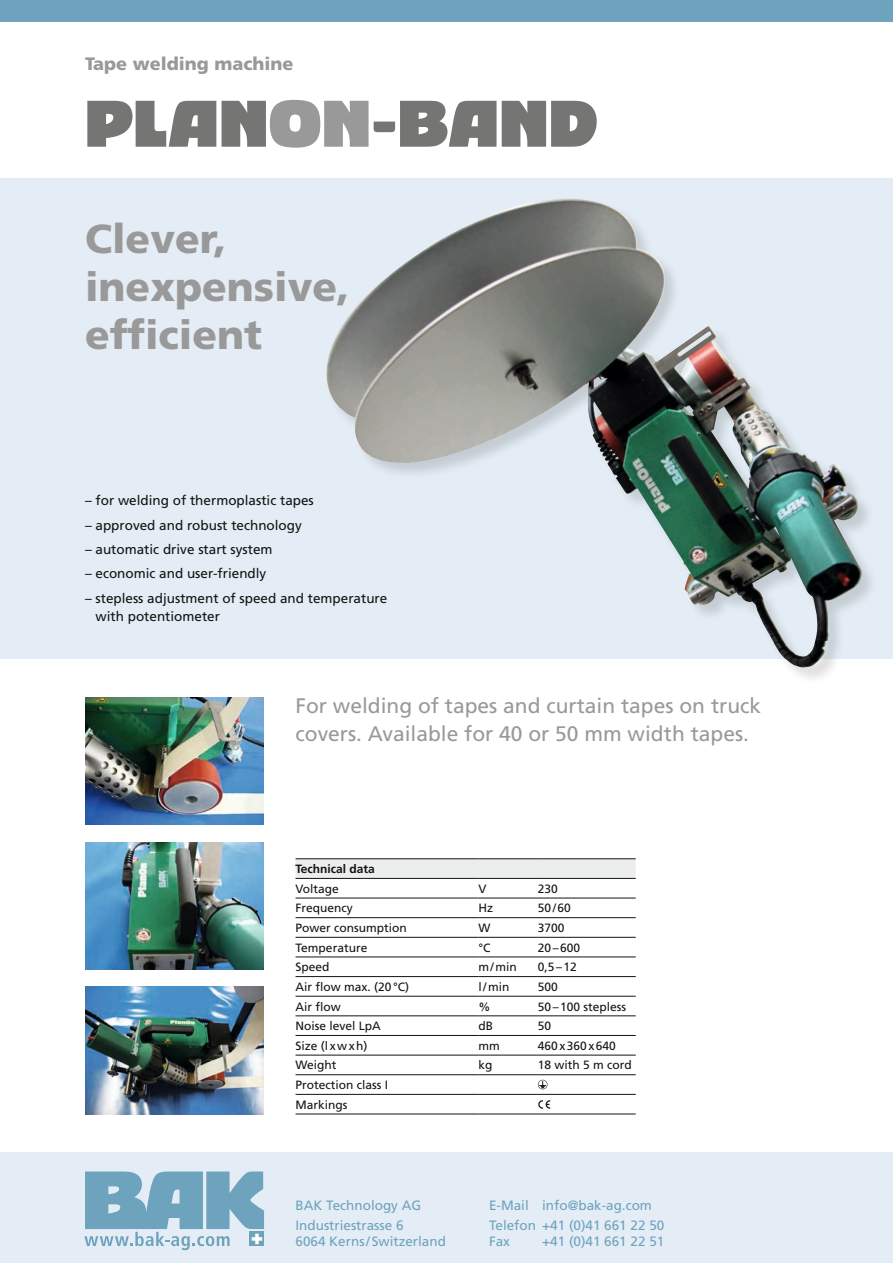
<style>
.page{position:relative;width:893px;height:1263px;background:#fff}
.page>*{position:absolute;margin:0;border:0;box-sizing:border-box;transform-origin:0 0}
.t1{font:64.5px "Bigband LT";color:#757574}
.t2{font:900 40.5px/48px "Frutiger LT";color:#999}
.t3{font:21px/27.9px "Frutiger LT";color:#999}
.t4{font:900 18px "Frutiger LT";color:#999}
.t5{font:13.5px/18px "Frutiger LT";color:#131413}
.t6{font:13.5px/20px "Frutiger LT";color:#6ea3be}
.t7{font:12px/19.6px "Frutiger LT";color:#131413}
.t8{font:700 12px "Frutiger LT";color:#131413}
.t9{font:12px "Frutiger LT";letter-spacing:.125em;color:#131413}
.s1{color:#999}
</style>
<div class="page">
<div style="left:0;top:1152px;width:893px;height:111px;background:#e4edf5"></div>
<div style="left:0;top:179px;width:893px;height:480px;background:#e4edf5"></div>
<div style="left:0;top:0;width:893px;height:21px;background:#6ea3be"></div>
<svg style="left:84px;top:1171px;width:180px;height:79px"></svg>
<svg style="left:296px;top:859px;width:340px;height:19px"></svg>
<hr style="left:296px;top:898px;width:182px;height:1px;background:#131413">
<hr style="left:478px;top:898px;width:60px;height:1px;background:#131413">
<hr style="left:538px;top:898px;width:98px;height:1px;background:#131413">
<hr style="left:296px;top:917px;width:182px;height:1px;background:#131413">
<hr style="left:478px;top:917px;width:60px;height:1px;background:#131413">
<hr style="left:538px;top:917px;width:98px;height:1px;background:#131413">
<hr style="left:296px;top:937px;width:182px;height:1px;background:#131413">
<hr style="left:478px;top:937px;width:60px;height:1px;background:#131413">
<hr style="left:538px;top:937px;width:98px;height:1px;background:#131413">
<hr style="left:296px;top:957px;width:182px;height:1px;background:#131413">
<hr style="left:478px;top:957px;width:60px;height:1px;background:#131413">
<hr style="left:538px;top:957px;width:98px;height:1px;background:#131413">
<hr style="left:296px;top:976px;width:182px;height:1px;background:#131413">
<hr style="left:478px;top:976px;width:60px;height:1px;background:#131413">
<hr style="left:538px;top:976px;width:98px;height:1px;background:#131413">
<hr style="left:296px;top:996px;width:182px;height:1px;background:#131413">
<hr style="left:478px;top:996px;width:60px;height:1px;background:#131413">
<hr style="left:538px;top:996px;width:98px;height:1px;background:#131413">
<hr style="left:296px;top:1015px;width:182px;height:1px;background:#131413">
<hr style="left:478px;top:1015px;width:60px;height:1px;background:#131413">
<hr style="left:538px;top:1015px;width:98px;height:1px;background:#131413">
<hr style="left:296px;top:1035px;width:182px;height:1px;background:#131413">
<hr style="left:478px;top:1035px;width:60px;height:1px;background:#131413">
<hr style="left:538px;top:1035px;width:98px;height:1px;background:#131413">
<hr style="left:296px;top:1055px;width:182px;height:1px;background:#131413">
<hr style="left:478px;top:1055px;width:60px;height:1px;background:#131413">
<hr style="left:538px;top:1055px;width:98px;height:1px;background:#131413">
<hr style="left:296px;top:1074px;width:182px;height:1px;background:#131413">
<hr style="left:478px;top:1074px;width:60px;height:1px;background:#131413">
<hr style="left:538px;top:1074px;width:98px;height:1px;background:#131413">
<hr style="left:478px;top:1094px;width:60px;height:1px;background:#131413">
<hr style="left:296px;top:1114px;width:182px;height:1px;background:#131413">
<hr style="left:478px;top:1114px;width:60px;height:1px;background:#131413">
<hr style="left:538px;top:1114px;width:98px;height:1px;background:#131413">
<hr style="left:296px;top:858px;width:182px;height:1px;background:#131413">
<hr style="left:478px;top:858px;width:60px;height:1px;background:#131413">
<hr style="left:538px;top:858px;width:98px;height:1px;background:#131413">
<hr style="left:296px;top:878px;width:182px;height:1px;background:#131413">
<hr style="left:478px;top:878px;width:60px;height:1px;background:#131413">
<hr style="left:538px;top:878px;width:98px;height:1px;background:#131413">
<hr style="left:296px;top:1094px;width:182px;height:1px;background:#131413">
<hr style="left:538px;top:1094px;width:98px;height:1px;background:#131413">
<svg style="left:538px;top:1080px;width:9px;height:9px"></svg>
<svg style="left:538px;top:1100px;width:12px;height:9px"></svg>
<img style="left:85px;top:697px;width:179px;height:128px">
<img style="left:85px;top:842px;width:179px;height:127px">
<img style="left:85px;top:986px;width:179px;height:128px">
<div style="left:326px;top:198px;width:553px;height:486px;background:#131413;opacity:.15"></div>
<img style="left:326px;top:198px;width:537px;height:470px">
<h3 class="t4" style="left:85px;top:52px;width:210px">Tape welding machine</h3>
<h1 class="t1" style="left:85px;top:88px;width:514px">PLAN<span class="s1">ON</span>-BAND</h1>
<h2 class="t2" style="left:85px;top:215px;width:266px">Clever, inexpensive, efficient</h2>
<p class="t5" style="left:85px;top:492px;width:230px">– for welding of thermoplastic tapes</p>
<p class="t5" style="left:85px;top:516px;width:218px">– approved and robust technology</p>
<p class="t5" style="left:85px;top:540px;width:189px">– automatic drive start system</p>
<p class="t5" style="left:85px;top:565px;width:183px">– economic and user-friendly</p>
<p class="t5" style="left:96px;top:589px;width:293px;text-indent:-11px">– stepless adjustment of speed and temperature with potentiometer</p>
<h3 class="t3" style="left:296px;top:692px;width:467px">For welding of tapes and curtain tapes on truck covers. Available for 40 or 50 mm width tapes.</h3>
<p class="t8" style="left:296px;top:862px;width:81px">Technical data</p>
<p class="t7" style="left:296px;top:879px;width:45px">Voltage</p>
<p class="t7" style="left:478px;top:879px;width:10px">V</p>
<p class="t7" style="left:538px;top:879px;width:22px">230</p>
<p class="t7" style="left:296px;top:898px;width:59px">Frequency</p>
<p class="t7" style="left:478px;top:898px;width:16px">Hz</p>
<p class="t7" style="left:538px;top:898px;width:35px">50/60</p>
<p class="t7" style="left:296px;top:918px;width:113px">Power consumption</p>
<p class="t7" style="left:478px;top:918px;width:13px">W</p>
<p class="t7" style="left:538px;top:918px;width:28px">3700</p>
<p class="t7" style="left:296px;top:938px;width:73px">Temperature</p>
<p class="t7" style="left:478px;top:938px;width:14px">°C</p>
<p class="t7" style="left:538px;top:938px;width:44px">20–600</p>
<p class="t7" style="left:296px;top:957px;width:36px">Speed</p>
<p class="t7" style="left:478px;top:957px;width:40px">m/min</p>
<p class="t7" style="left:538px;top:957px;width:41px">0,5–12</p>
<p class="t7" style="left:296px;top:977px;width:115px">Air flow max. (20°C)</p>
<p class="t7" style="left:478px;top:977px;width:33px">l/min</p>
<p class="t7" style="left:538px;top:977px;width:22px">500</p>
<p class="t7" style="left:296px;top:996px;width:47px">Air flow</p>
<p class="t7" style="left:478px;top:996px;width:13px">%</p>
<p class="t7" style="left:538px;top:996px;width:90px">50–100 stepless</p>
<p class="t7" style="left:296px;top:1016px;width:87px">Noise level LpA</p>
<p class="t7" style="left:478px;top:1016px;width:16px">dB</p>
<p class="t7" style="left:538px;top:1016px;width:15px">50</p>
<p class="t9" style="left:296px;top:1038px;width:73px">Size (lxwxh)</p>
<p class="t7" style="left:478px;top:1036px;width:23px">mm</p>
<p class="t7" style="left:538px;top:1036px;width:80px">460x360x640</p>
<p class="t7" style="left:296px;top:1055px;width:42px">Weight</p>
<p class="t7" style="left:478px;top:1055px;width:16px">kg</p>
<p class="t7" style="left:538px;top:1055px;width:96px">18 with 5 m cord</p>
<p class="t7" style="left:296px;top:1075px;width:94px">Protection class I<br>Markings</p>
<p class="t6" style="left:296px;top:1195px;width:127px">BAK Technology AG<br>Industriestrasse 6</p>
<p class="t6" style="left:296px;top:1231px;width:152px">6064 Kerns/Switzerland</p>
<p class="t6" style="left:489px;top:1195px;width:177px">E-Mail info@bak-ag.com<br>Telefon +41 (0)41 661 22 50</p>
<p class="t6" style="left:489px;top:1231px;width:23px">Fax</p>
<p class="t6" style="left:542px;top:1231px;width:124px">+41 (0)41 661 22 51</p>
</div>
